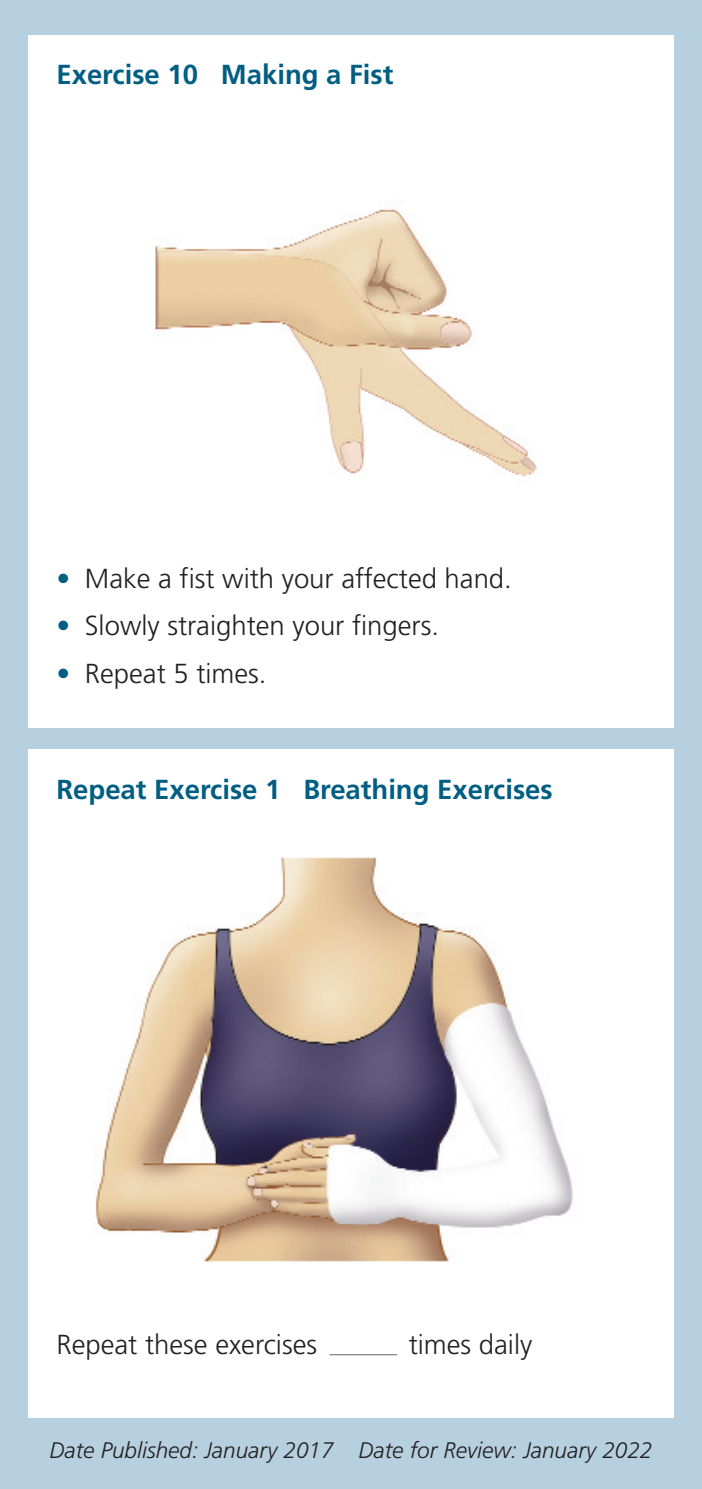
<style>
.page{position:relative;width:702px;height:1489px;background:#fff}
.page>*{position:absolute;margin:0;border:0;box-sizing:border-box;transform-origin:0 0}
.t1{font:300 27.5px "Frutiger";color:#231f20}
.t2{font:700 27.5px "Frutiger";color:#005e82}
.t3{font:italic 300 22.5px "Frutiger";color:#231f20}
.s1{color:#005e82}
</style>
<div class="page">
<div style="left:0;top:0;width:702px;height:1488px;background:#b7d0e0"></div>
<div style="left:28px;top:35px;width:645px;height:693px;background:#fff"></div>
<img style="left:155px;top:209px;width:382px;height:268px">
<div style="left:28px;top:749px;width:645px;height:668px;background:#fff"></div>
<hr style="left:329px;top:1353px;width:68px;height:2px;background:#808285">
<img style="left:95px;top:857px;width:478px;height:405px">
<p class="t2" style="left:56px;top:64px;width:338px">Exercise 10 Making a Fist</p>
<p class="t1" style="left:56px;top:567px;width:457px"><span class="s1">•</span> Make a fist with your affected hand.</p>
<p class="t1" style="left:56px;top:614px;width:384px"><span class="s1">•</span> Slowly straighten your fingers.</p>
<p class="t1" style="left:56px;top:662px;width:211px"><span class="s1">•</span> Repeat 5 times.</p>
<p class="t2" style="left:56px;top:778px;width:497px">Repeat Exercise 1 Breathing Exercises</p>
<p class="t1" style="left:56px;top:1332px;width:262px">Repeat these exercises</p>
<p class="t1" style="left:408px;top:1332px;width:125px">times daily</p>
<p class="t3" style="left:50px;top:1441px;width:604px">Date Published: January 2017 Date for Review: January 2022</p>
</div>
